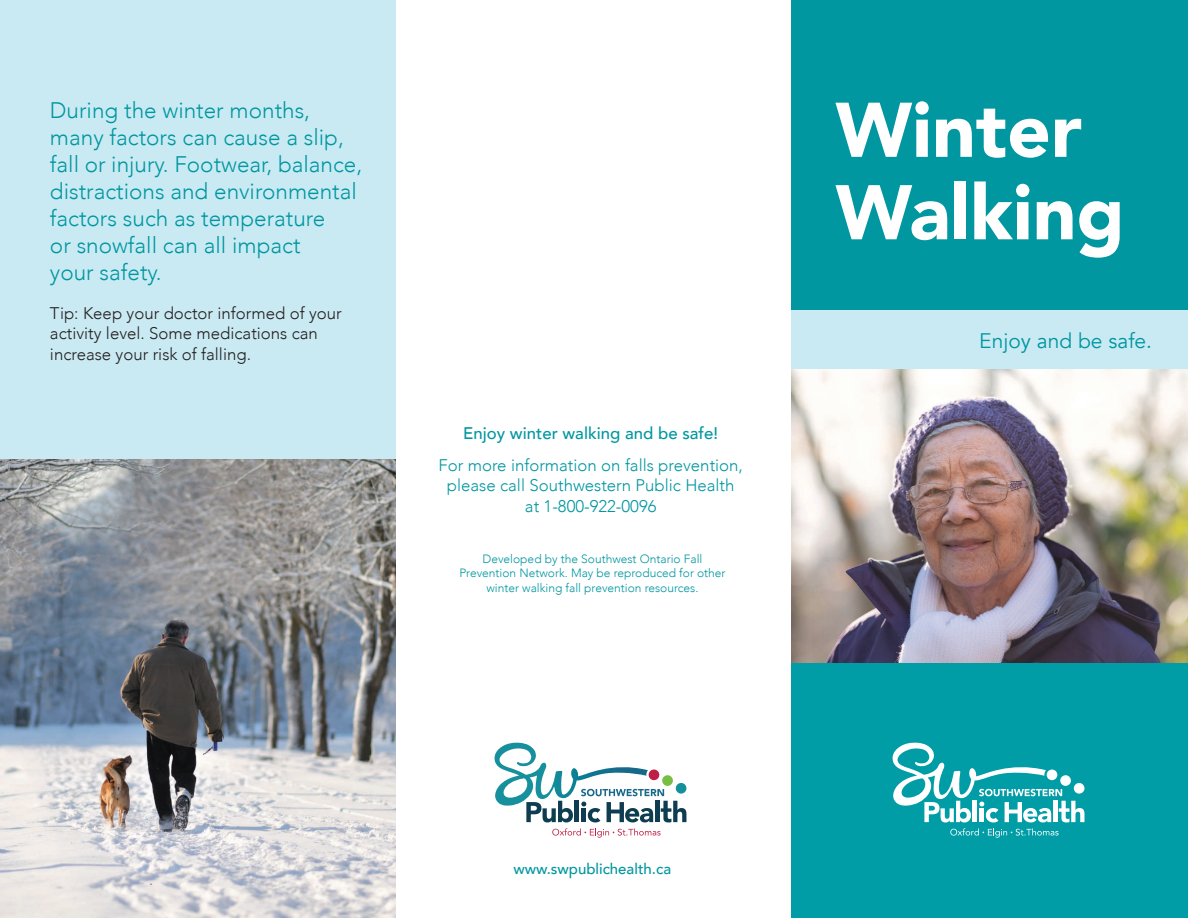
<style>
.page{position:relative;width:1188px;height:918px;background:#fff}
.page>*{position:absolute;margin:0;border:0;box-sizing:border-box;transform-origin:0 0}
.t1{font:900 76.5px/82.5px "Avenir";color:#fff}
.t2{font:300 22.5px/27px "Avenir";color:#0097a0}
.t3{font:21px "Avenir";color:#0097a0}
.t4{font:300 16.8px/20.1px "Avenir";color:#231f20}
.t5{font:300 16.8px/20.1px "Avenir";color:#0097a0;text-align:center}
.t6{font:500 16.8px "Avenir";color:#0097a0}
.t7{font:500 15px "Avenir";color:#0097a0}
.t8{font:300 12px/14.4px "Avenir";color:#0097a0;text-align:center}
</style>
<div class="page">
<div style="left:0;top:0;width:395px;height:459px;background:#caeaf3"></div>
<div style="left:791px;top:0;width:397px;height:310px;background:#0097a0"></div>
<div style="left:791px;top:662px;width:397px;height:256px;background:#009da6"></div>
<img style="left:791px;top:369px;width:397px;height:293px">
<svg style="left:950px;top:828px;width:109px;height:10px"></svg>
<svg style="left:893px;top:743px;width:191px;height:79px"></svg>
<svg style="left:552px;top:828px;width:109px;height:10px"></svg>
<svg style="left:494px;top:743px;width:192px;height:79px"></svg>
<div style="left:791px;top:310px;width:397px;height:59px;background:#caeaf3"></div>
<img style="left:0;top:459px;width:395px;height:459px">
<p class="t2" style="left:50px;top:96px;width:314px">During the winter months, many factors can cause a slip, fall or injury. Footwear, balance, distractions and environmental factors such as temperature<br>or snowfall can all impact<br>your safety.</p>
<p class="t4" style="left:50px;top:303px;width:293px">Tip: Keep your doctor informed of your activity level. Some medications can increase your risk of falling.</p>
<p class="t6" style="left:463px;top:419px;width:256px">Enjoy winter walking and be safe!</p>
<p class="t5" style="left:438px;top:455px;width:306px">For more information on falls prevention, please call Southwestern Public Health at 1-800-922-0096</p>
<p class="t8" style="left:459px;top:551px;width:268px">Developed by the Southwest Ontario Fall<br>Prevention Network. May be reproduced for other winter walking fall prevention resources.</p>
<h1 class="t1" style="left:836px;top:87px;width:291px">Winter<br>Walking</h1>
<p class="t3" style="left:979px;top:328px;width:174px">Enjoy and be safe.</p>
<p class="t7" style="left:513px;top:855px;width:159px">www.swpublichealth.ca</p>
</div>
